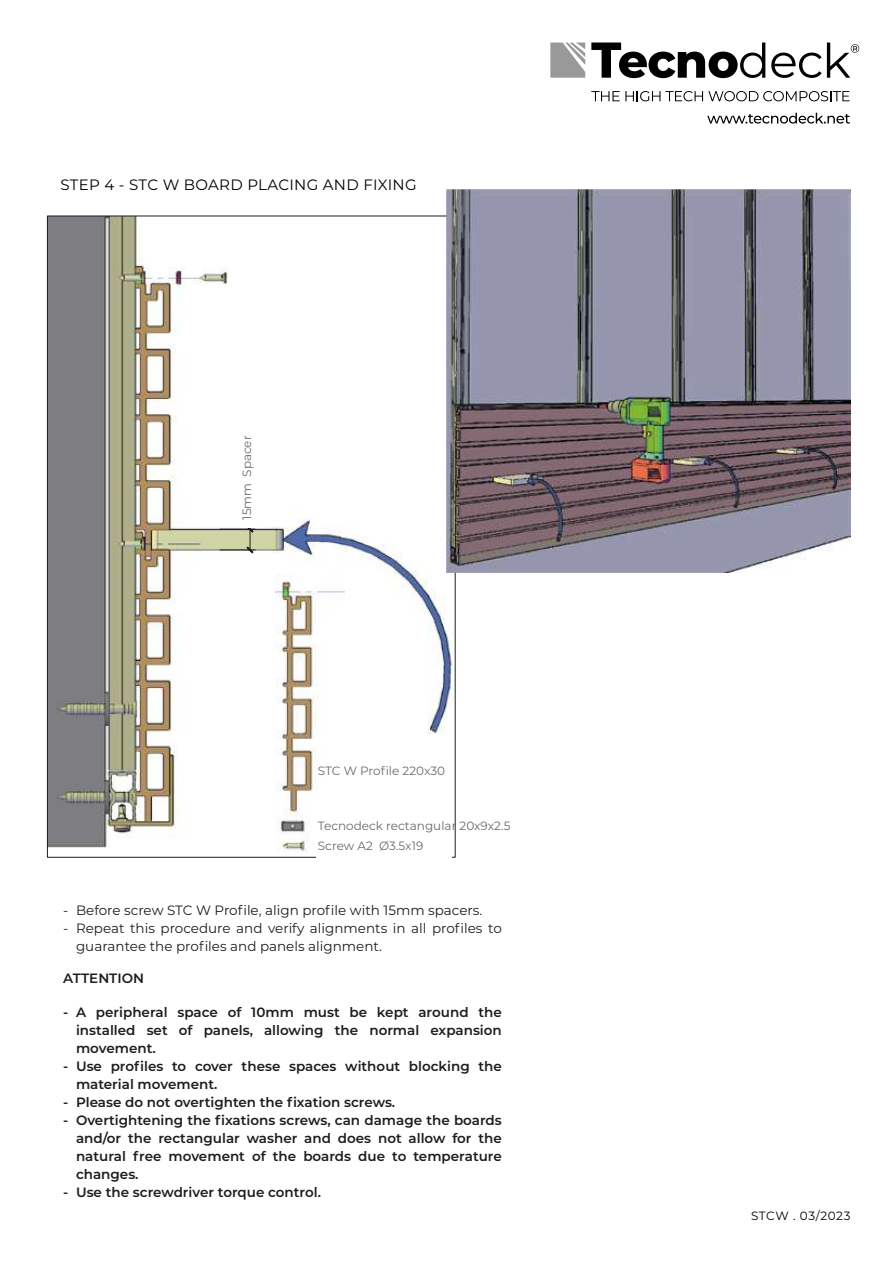
<style>
.page{position:relative;width:893px;height:1263px;background:#fff}
.page>*{position:absolute;margin:0;border:0;box-sizing:border-box;transform-origin:0 0}
.t1{font:15px "Montserrat";letter-spacing:.02em;color:#000}
.t2{font:600 13.5px/18px "Montserrat";color:#1d1d1b;text-align:justify}
.t3{font:13.5px/18px "Montserrat";color:#1d1d1b}
.t4{font:12px "Montserrat";color:#666b6f}
.t5{font:12px "Montserrat";letter-spacing:.04em;color:#000}
</style>
<div class="page">
<img style="left:49px;top:218px;width:404px;height:630px">
<img style="left:275px;top:575px;width:69px;height:276px">
<hr style="left:220px;top:549px;width:35px;height:1px;background:#1d1d1b">
<hr style="left:220px;top:529px;width:35px;height:1px;background:#1d1d1b">
<svg style="left:241px;top:528px;width:13px;height:26px"></svg>
<svg style="left:320px;top:792px;width:107px;height:1px"></svg>
<div style="left:316px;top:793px;width:136px;height:70px;background:#fff"></div>
<div style="left:241px;top:444px;width:21px;height:84px;background:#fff"></div>
<img style="left:446px;top:190px;width:404px;height:382px">
<svg style="left:591px;top:91px;width:259px;height:10px"></svg>
<svg style="left:707px;top:113px;width:143px;height:11px"></svg>
<svg style="left:591px;top:43px;width:174px;height:35px"></svg>
<svg style="left:550px;top:43px;width:35px;height:35px"></svg>
<svg style="left:771px;top:43px;width:88px;height:35px"></svg>
<p class="t1" style="left:61px;top:174px;width:358px">STEP 4 - STC W BOARD PLACING AND FIXING</p>
<p class="t4" style="left:239px;top:520px;width:86px;rotate:-90deg">15mm Spacer</p>
<p class="t4" style="left:318px;top:762px;width:129px">STC W Profile 220x30</p>
<p class="t4" style="left:318px;top:817px;width:194px">Tecnodeck rectangular 20x9x2.5</p>
<p class="t4" style="left:318px;top:837px;width:107px">Screw A2 Ø3.5x19</p>
<p class="t3" style="left:63px;top:900px;width:421px">- Before screw STC W Profile, align profile with 15mm spacers.</p>
<p class="t3" style="left:76px;top:918px;width:427px;text-indent:-13px">- Repeat this procedure and verify alignments in all profiles to guarantee the profiles and panels alignment.</p>
<p class="t2" style="left:63px;top:969px;width:82px">ATTENTION</p>
<p class="t2" style="left:76px;top:1003px;width:427px;text-indent:-13px">- A peripheral space of 10mm must be kept around the installed set of panels, allowing the normal expansion movement.</p>
<p class="t2" style="left:76px;top:1057px;width:427px;text-indent:-13px">- Use profiles to cover these spaces without blocking the material movement.</p>
<p class="t2" style="left:63px;top:1093px;width:333px">- Please do not overtighten the fixation screws.</p>
<p class="t2" style="left:76px;top:1111px;width:427px;text-indent:-13px">- Overtightening the fixations screws, can damage the boards and/or the rectangular washer and does not allow for the natural free movement of the boards due to temperature changes.</p>
<p class="t2" style="left:63px;top:1183px;width:259px">- Use the screwdriver torque control.</p>
<p class="t5" style="left:751px;top:1208px;width:101px">STCW . 03/2023</p>
</div>
